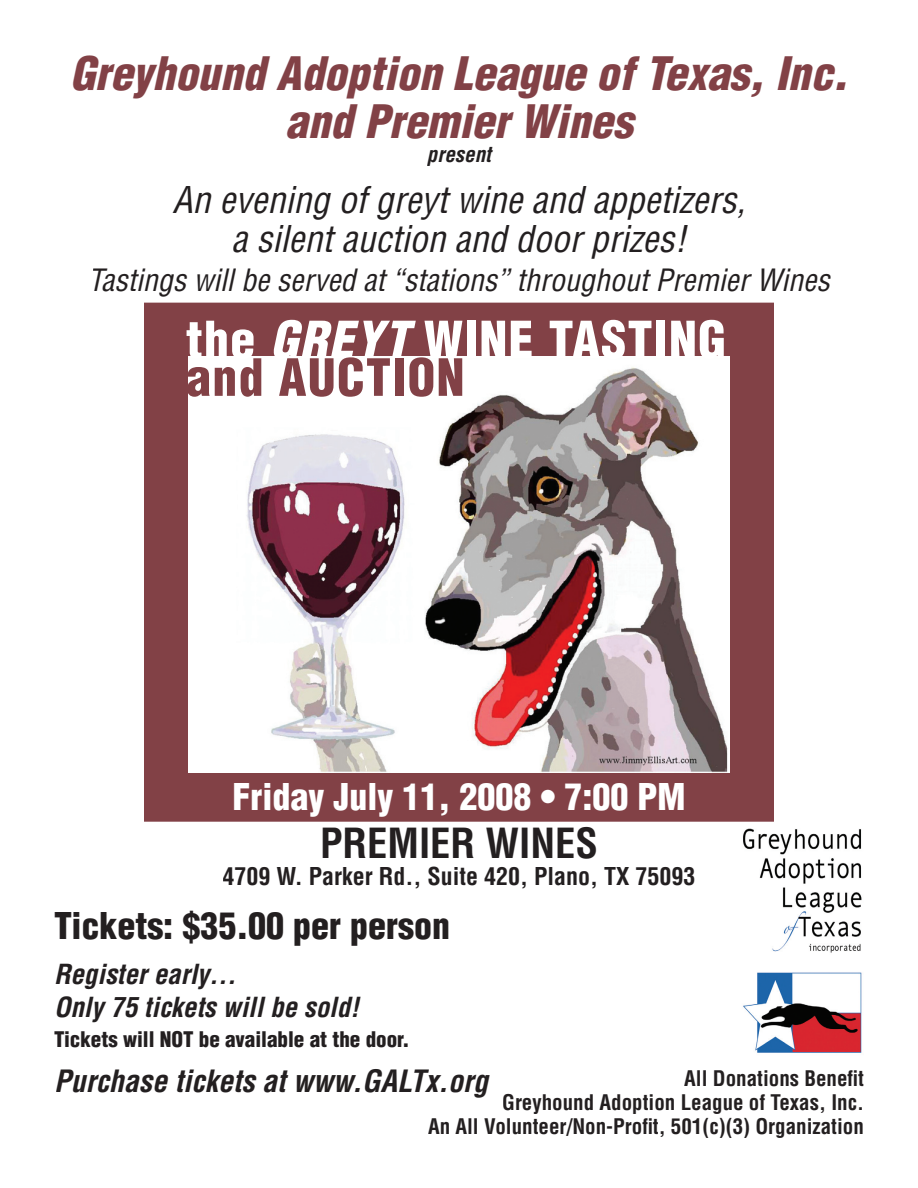
<style>
.page{position:relative;width:918px;height:1188px;background:#fff}
.page>*{position:absolute;margin:0;border:0;box-sizing:border-box;transform-origin:0 0}
.t1{font:900 condensed 50.1px/37.5px "Helvetica";letter-spacing:.025em;color:#fff}
.t2{font:italic 900 condensed 45px/48px "Helvetica";color:#824146;text-align:center}
.t3{font:700 condensed 40.5px "Helvetica";color:#231f20}
.t4{font:italic condensed 36px/39px "Helvetica";color:#231f20;text-align:center}
.t5{font:900 condensed 36px "Helvetica";color:#fff}
.t6{font:900 condensed 36px "Helvetica";color:#231f20}
.t7{font:italic condensed 30px "Helvetica";color:#231f20}
.t8{font:italic 700 condensed 30px "Helvetica";color:#231f20}
.t9{font:italic 700 condensed 27px/33px "Helvetica";color:#231f20}
.t10{font:700 condensed 24px "Helvetica";color:#231f20}
.t11{font:700 condensed 21px/24px "Helvetica";color:#231f20;text-align:right}
.t12{font:900 condensed 21px "Helvetica";color:#231f20}
.t13{font:italic 700 condensed 21px "Helvetica";color:#231f20}
.s1{font-style:italic}
.s2{color:#824146}
</style>
<div class="page">
<img style="left:743px;top:828px;width:119px;height:225px">
<div style="left:144px;top:303px;width:630px;height:519px;background:#824146"></div>
<img style="left:188px;top:357px;width:542px;height:415px">
<h2 class="t2" style="left:70px;top:49px;width:779px">Greyhound Adoption League of Texas, Inc. and Premier Wines</h2>
<p class="t13" style="left:427px;top:141px;width:66px">present</p>
<h3 class="t4" style="left:173px;top:180px;width:574px">An evening of greyt wine and appetizers, a silent auction and door prizes!</h3>
<h3 class="t7" style="left:88px;top:261px;width:743px">Tastings will be served at “stations” throughout Premier Wines</h3>
<h1 class="t1" style="left:186px;top:321px;width:542px">the <span class="s1">GREYT</span> WINE TASTING <span class="s2">and AUCTION</span></h1>
<h3 class="t5" style="left:232px;top:774px;width:455px">Friday July 11, 2008 • 7:00 PM</h3>
<h3 class="t3" style="left:320px;top:818px;width:279px">PREMIER WINES</h3>
<p class="t10" style="left:223px;top:861px;width:474px">4709 W. Parker Rd., Suite 420, Plano, TX 75093</p>
<h3 class="t6" style="left:54px;top:903px;width:398px">Tickets: $35.00 per person</h3>
<p class="t9" style="left:54px;top:957px;width:307px">Register early…<br>Only 75 tickets will be sold!</p>
<p class="t12" style="left:54px;top:1026px;width:357px">Tickets will NOT be available at the door.</p>
<h3 class="t8" style="left:54px;top:1062px;width:436px">Purchase tickets at www.GALTx.org</h3>
<p class="t11" style="left:428px;top:1066px;width:437px">All Donations Benefit<br>Greyhound Adoption League of Texas, Inc.<br>An All Volunteer/Non-Profit, 501(c)(3) Organization</p>
</div>
